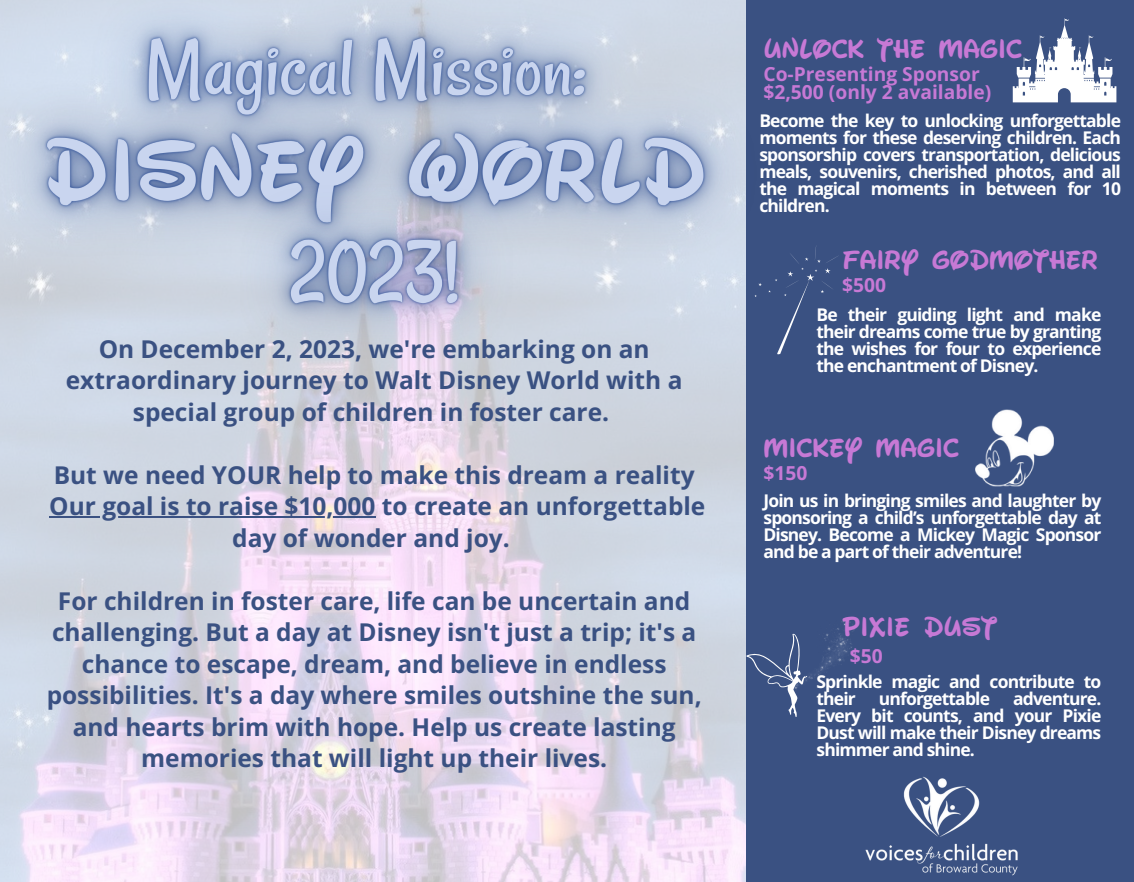
<style>
.page{position:relative;width:1134px;height:882px;background:#fff}
.page>*{position:absolute;margin:0;border:0;box-sizing:border-box;transform-origin:0 0}
.t1{font:700 26.25px "Waltograph UI";color:#c779d5}
.t2{font:700 24.5px/31.5px "Open Sans";color:#3a5182;text-align:center}
.t3{font:700 19.25px "Open Sans";color:#c779d5}
.t4{font:700 17.5px/17.2px "Open Sans";letter-spacing:-.05em;color:#fff;text-align:justify}
</style>
<div class="page">
<img style="left:0;top:325px;width:746px;height:557px">
<div style="left:746px;top:0;width:388px;height:882px;background:#3a5182"></div>
<img style="left:865px;top:776px;width:153px;height:100px">
<svg style="left:1013px;top:18px;width:103px;height:84px"></svg>
<svg style="left:777px;top:325px;width:15px;height:30px"></svg>
<img style="left:815px;top:621px;width:40px;height:55px">
<svg style="left:744px;top:632px;width:71px;height:92px"></svg>
<hr style="left:49px;top:516px;width:327px;height:2px;background:#3a5182">
<img style="left:0;top:0;width:838px;height:325px">
<img style="left:976px;top:409px;width:77px;height:77px">
<img style="left:186px;top:118px;width:376px;height:308px">
<p class="t2" style="left:66px;top:332px;width:618px">On December 2, 2023, we're embarking on an extraordinary journey to Walt Disney World with a special group of children in foster care.</p>
<p class="t2" style="left:54px;top:458px;width:642px">But we need YOUR help to make this dream a reality</p>
<p class="t2" style="left:49px;top:490px;width:658px">Our goal is to raise $10,000 to create an unforgettable day of wonder and joy.</p>
<p class="t2" style="left:47px;top:584px;width:657px">For children in foster care, life can be uncertain and challenging. But a day at Disney isn't just a trip; it's a chance to escape, dream, and believe in endless possibilities. It's a day where smiles outshine the sun, and hearts brim with hope. Help us create lasting memories that will light up their lives.</p>
<p class="t1" style="left:763px;top:37px;width:259px">UNLOCK THE MAGIC</p>
<p class="t3" style="left:763px;top:60px;width:218px">Co-Presenting Sponsor</p>
<p class="t3" style="left:763px;top:79px;width:229px">$2,500 (only 2 available)</p>
<p class="t4" style="left:759px;top:112px;width:363px">Become the key to unlocking unforgettable moments for these deserving children. Each sponsorship covers transportation, delicious meals, souvenirs, cherished photos, and all the magical moments in between for 10 children.</p>
<p class="t1" style="left:842px;top:248px;width:256px">FAIRY GODMOTHER</p>
<p class="t3" style="left:842px;top:272px;width:45px">$500</p>
<p class="t4" style="left:817px;top:305px;width:286px">Be their guiding light and make their dreams come true by granting the wishes for four to experience the enchantment of Disney.</p>
<p class="t1" style="left:763px;top:436px;width:196px">MICKEY MAGIC</p>
<p class="t3" style="left:763px;top:459px;width:45px">$150</p>
<p class="t4" style="left:763px;top:491px;width:339px">Join us in bringing smiles and laughter by sponsoring a child’s unforgettable day at Disney. Become a Mickey Magic Sponsor and be a part of their adventure!</p>
<p class="t1" style="left:842px;top:615px;width:157px">PIXIE DUST</p>
<p class="t3" style="left:850px;top:643px;width:34px">$50</p>
<p class="t4" style="left:817px;top:672px;width:286px">Sprinkle magic and contribute to their</p>
<p class="t4" style="left:879px;top:690px;width:113px">unforgettable</p>
<p class="t4" style="left:817px;top:690px;width:286px;text-indent:197px">adventure.<br>Every bit counts, and your Pixie Dust will make their Disney dreams shimmer and shine.</p>
</div>
